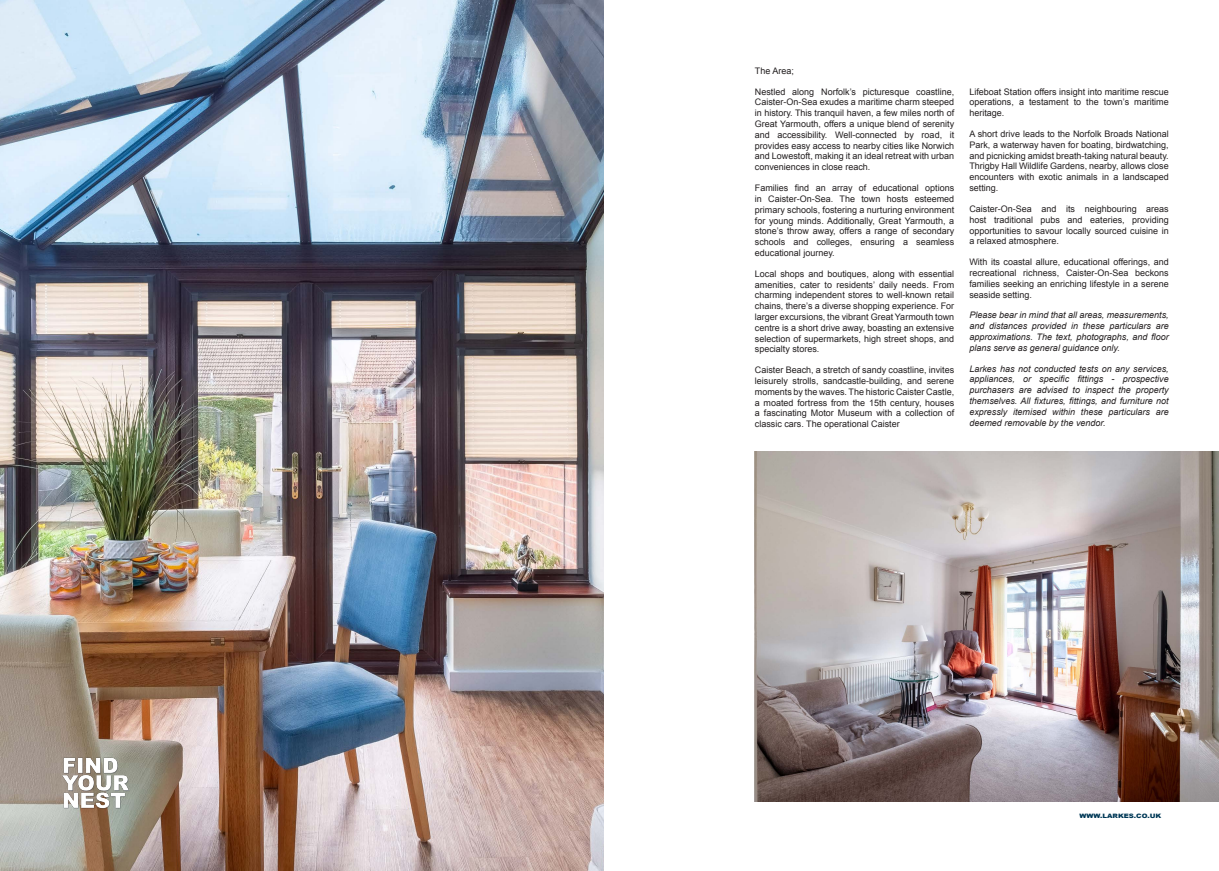
<style>
.page{position:relative;width:1219px;height:871px;background:#fff}
.page>*{position:absolute;margin:0;border:0;box-sizing:border-box;transform-origin:0 0}
.t1{font:9px/10.8px "Arial";color:#231f20;text-align:justify}
.t2{font:italic 9px/10.8px "Arial";color:#231f20;text-align:justify}
.t3{font:900 6px "Arial";color:#013957;scale:1.16 1}
</style>
<div class="page">
<img style="left:0;top:0;width:603px;height:870px">
<img style="left:755px;top:451px;width:464px;height:349px">
<img style="left:62px;top:757px;width:72px;height:54px">
<p class="t1" style="left:755px;top:65px;width:41px">The Area;</p>
<p class="t1" style="left:755px;top:86px;width:201px">Nestled along Norfolk’s picturesque coastline, Caister-On-Sea exudes a maritime charm steeped in history. This tranquil haven, a few miles north of Great Yarmouth, offers a unique blend of serenity and accessibility. Well-connected by road, it provides easy access to nearby cities like Norwich and Lowestoft, making it an ideal retreat with urban conveniences in close reach.</p>
<p class="t1" style="left:755px;top:182px;width:201px">Families find an array of educational options in Caister-On-Sea. The town hosts esteemed primary schools, fostering a nurturing environment for young minds. Additionally, Great Yarmouth, a stone’s throw away, offers a range of secondary schools and colleges, ensuring a seamless educational journey.</p>
<p class="t1" style="left:755px;top:268px;width:201px">Local shops and boutiques, along with essential amenities, cater to residents’ daily needs. From charming independent stores to well-known retail chains, there’s a diverse shopping experience. For larger excursions, the vibrant Great Yarmouth town centre is a short drive away, boasting an extensive selection of supermarkets, high street shops, and specialty stores.</p>
<p class="t1" style="left:755px;top:364px;width:201px">Caister Beach, a stretch of sandy coastline, invites leisurely strolls, sandcastle-building, and serene moments by the waves. The historic Caister Castle, a moated fortress from the 15th century, houses a fascinating Motor Museum with a collection of classic cars. The operational Caister</p>
<p class="t1" style="left:969px;top:86px;width:201px">Lifeboat Station offers insight into maritime rescue operations, a testament to the town’s maritime heritage.</p>
<p class="t1" style="left:969px;top:128px;width:201px">A short drive leads to the Norfolk Broads National Park, a waterway haven for boating, birdwatching, and picnicking amidst breath-taking natural beauty.<br>Thrigby Hall Wildlife Gardens, nearby, allows close encounters with exotic animals in a landscaped setting.</p>
<p class="t1" style="left:969px;top:203px;width:201px">Caister-On-Sea and its neighbouring areas host traditional pubs and eateries, providing opportunities to savour locally sourced cuisine in a relaxed atmosphere.</p>
<p class="t1" style="left:969px;top:256px;width:201px">With its coastal allure, educational offerings, and recreational richness, Caister-On-Sea beckons families seeking an enriching lifestyle in a serene seaside setting.</p>
<p class="t2" style="left:969px;top:310px;width:201px">Please bear in mind that all areas, measurements, and distances provided in these particulars are approximations. The text, photographs, and floor plans serve as general guidance only.</p>
<p class="t2" style="left:969px;top:363px;width:201px">Larkes has not conducted tests on any services, appliances, or specific fittings - prospective purchasers are advised to inspect the property themselves. All fixtures, fittings, and furniture not expressly itemised within these particulars are deemed removable by the vendor.</p>
<p class="t3" style="left:1079px;top:811px;width:72px">WWW.LARKES.CO.UK</p>
</div>
